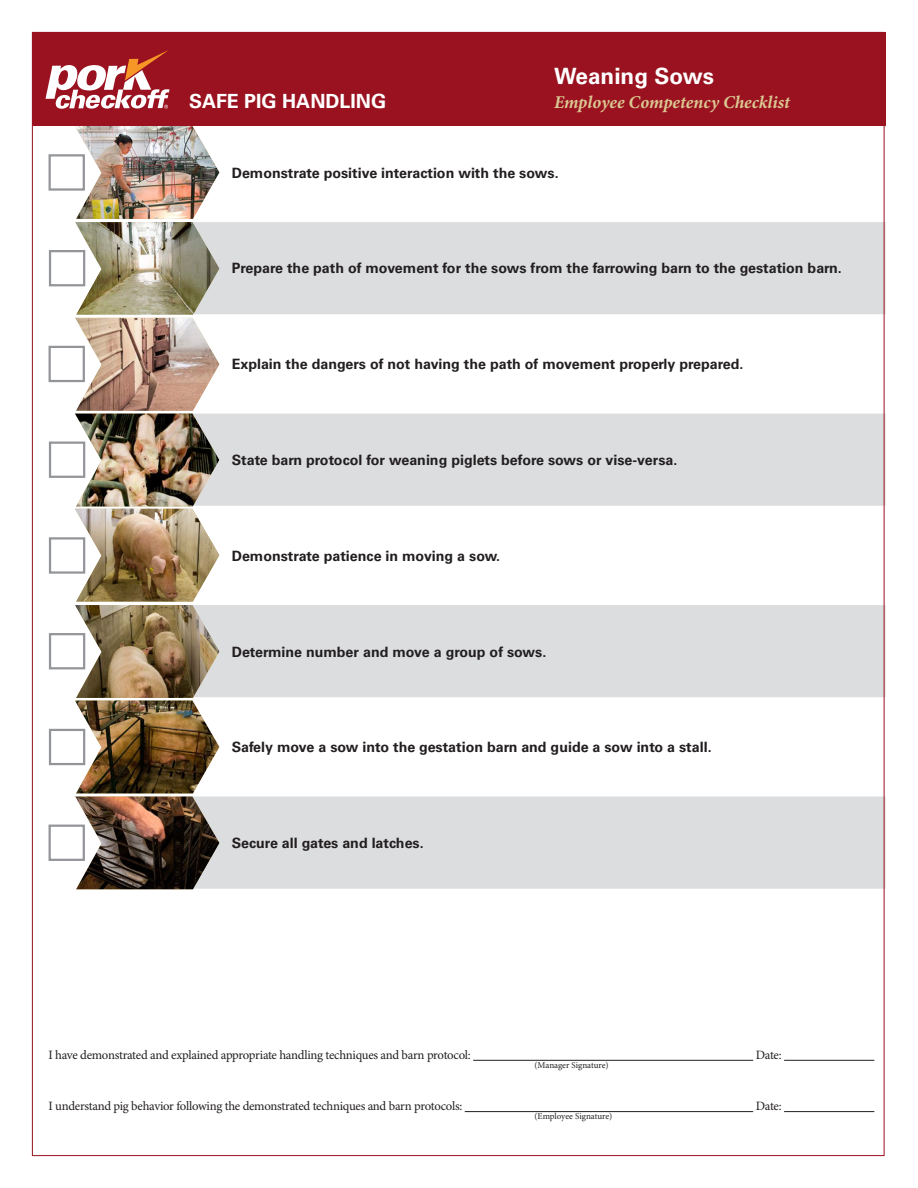
<style>
.page{position:relative;width:918px;height:1188px;background:#fff}
.page>*{position:absolute;margin:0;border:0;box-sizing:border-box;transform-origin:0 0}
.t1{font:700 22.5px "Univers LT Std";color:#fff}
.t2{font:700 19.5px "Univers LT Std";color:#fff}
.t3{font:italic 700 18px "Minion Pro";letter-spacing:-.005em;color:#dbc893}
.t4{font:700 14.25px "Univers LT Std";color:#231f20}
.t5{font:12.75px "Minion Pro";letter-spacing:-.025em;color:#231f20}
.t6{font:9px "Minion Pro";letter-spacing:-.005em;color:#231f20}
</style>
<div class="page">
<div style="left:219px;top:222px;width:667px;height:92px;background:#dcdddf"></div>
<div style="left:219px;top:414px;width:667px;height:92px;background:#dcdddf"></div>
<div style="left:219px;top:605px;width:667px;height:92px;background:#dcdddf"></div>
<div style="left:219px;top:797px;width:667px;height:92px;background:#dcdddf"></div>
<div style="left:32px;top:32px;width:854px;height:94px;background:#9a121f"></div>
<div style="left:49px;top:154px;width:36px;height:37px;border:2px solid #939598"></div>
<div style="left:49px;top:250px;width:36px;height:36px;border:2px solid #939598"></div>
<div style="left:49px;top:346px;width:36px;height:36px;border:2px solid #939598"></div>
<div style="left:49px;top:442px;width:36px;height:36px;border:2px solid #939598"></div>
<div style="left:49px;top:537px;width:36px;height:37px;border:2px solid #939598"></div>
<div style="left:49px;top:633px;width:36px;height:36px;border:2px solid #939598"></div>
<div style="left:49px;top:729px;width:36px;height:36px;border:2px solid #939598"></div>
<div style="left:49px;top:825px;width:36px;height:36px;border:2px solid #939598"></div>
<img style="left:75px;top:126px;width:144px;height:671px">
<img style="left:75px;top:797px;width:144px;height:92px">
<hr style="left:473px;top:1060px;width:280px;height:1px;background:#231f20">
<hr style="left:784px;top:1060px;width:90px;height:1px;background:#231f20">
<hr style="left:465px;top:1111px;width:288px;height:1px;background:#231f20">
<hr style="left:784px;top:1111px;width:90px;height:1px;background:#231f20">
<svg style="left:46px;top:50px;width:124px;height:58px"></svg>
<p class="t2" style="left:189px;top:90px;width:199px">SAFE PIG HANDLING</p>
<p class="t1" style="left:554px;top:63px;width:161px">Weaning Sows</p>
<p class="t3" style="left:554px;top:92px;width:237px">Employee Competency Checklist</p>
<p class="t4" style="left:232px;top:165px;width:328px">Demonstrate positive interaction with the sows.</p>
<p class="t4" style="left:232px;top:260px;width:612px">Prepare the path of movement for the sows from the farrowing barn to the gestation barn.</p>
<p class="t4" style="left:232px;top:356px;width:513px">Explain the dangers of not having the path of movement properly prepared.</p>
<p class="t4" style="left:232px;top:452px;width:447px">State barn protocol for weaning piglets before sows or vise-versa.</p>
<p class="t4" style="left:232px;top:548px;width:270px">Demonstrate patience in moving a sow.</p>
<p class="t4" style="left:232px;top:643px;width:316px">Determine number and move a group of sows.</p>
<p class="t4" style="left:232px;top:739px;width:481px">Safely move a sow into the gestation barn and guide a sow into a stall.</p>
<p class="t4" style="left:232px;top:835px;width:193px">Secure all gates and latches.</p>
<p class="t5" style="left:49px;top:1047px;width:424px">I have demonstrated and explained appropriate handling techniques and barn protocol:</p>
<p class="t5" style="left:756px;top:1047px;width:27px">Date:</p>
<p class="t6" style="left:535px;top:1060px;width:76px">(Manager Signature)</p>
<p class="t5" style="left:49px;top:1099px;width:415px">I understand pig behavior following the demonstrated techniques and barn protocols:</p>
<p class="t5" style="left:756px;top:1099px;width:27px">Date:</p>
<p class="t6" style="left:535px;top:1111px;width:79px">(Employee Signature)</p>
</div>
